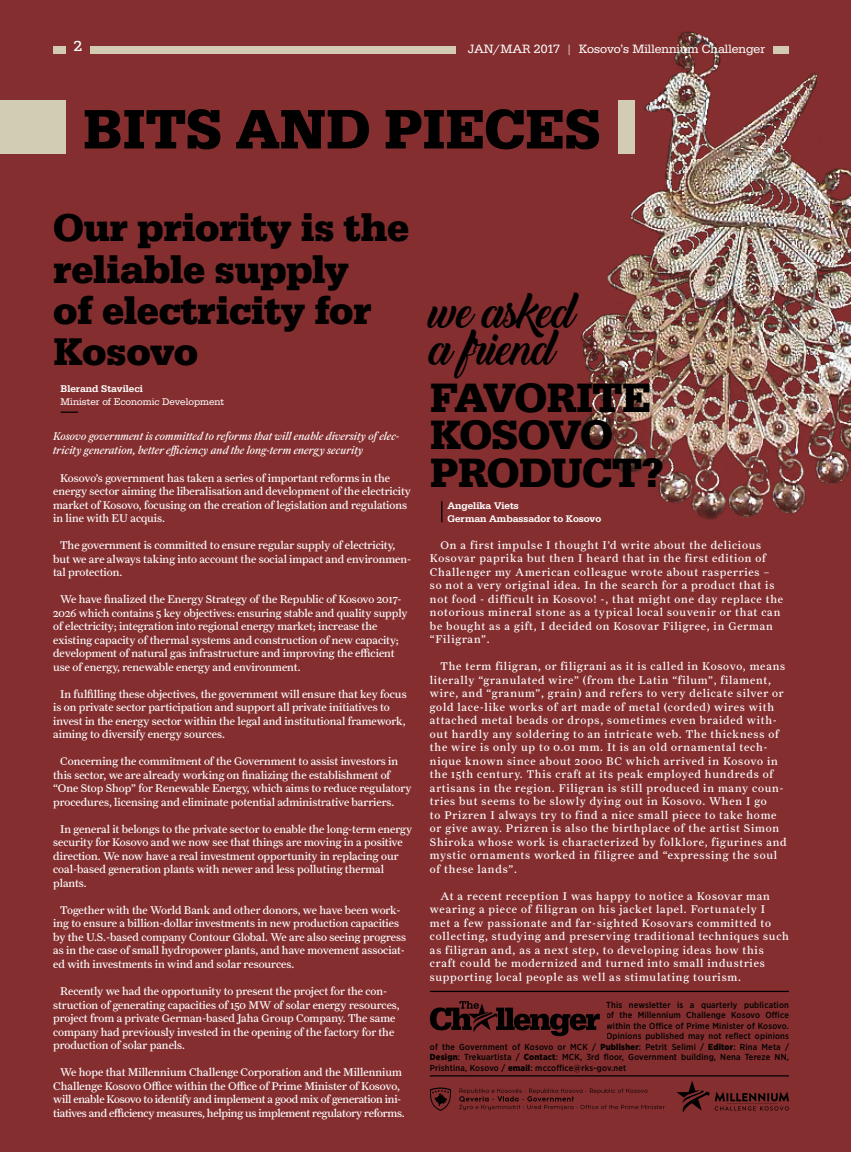
<style>
.page{position:relative;width:851px;height:1152px;background:#fff}
.page>*{position:absolute;margin:0;border:0;box-sizing:border-box;transform-origin:0 0}
.t1{font:700 57.5px "Serifa DOT";letter-spacing:-.01em;color:#000}
.t2{font:43.75px/37.5px "Backto Black Demo";letter-spacing:-.02em;color:#000}
.t3{font:700 42.5px/37.5px "Serifa TOT";letter-spacing:-.02em;color:#000}
.t4{font:700 40px/41.2px "Serifa DOT";letter-spacing:-.01em;color:#000}
.t5{font:17.5px "Adelle";color:#fff}
.t6{font:12.5px "Serifa TOT";color:#fff}
.t7{font:11.25px/13.5px "Farnham Text";color:#fff}
.t8{font:11.25px/13.5px "Farnham Text";letter-spacing:.07em;color:#fff}
.t9{font:11.25px/13.5px "Farnham Text";letter-spacing:-.02em;color:#fff;text-align:center}
.t10{font:italic 11.25px/13.5px "Farnham Text";color:#fff}
.t11{font:500 10px/12.5px "Serifa DOT";color:#fff}
.t12{font:10px "Serifa DOT";color:#fff}
.t13{font:500 8.75px "Gotham Narrow";letter-spacing:.02em;color:#000}
.s1{font-weight:900}
</style>
<div class="page">
<div style="left:0;top:0;width:850px;height:1152px;background:#842e2f"></div>
<img style="left:367px;top:31px;width:483px;height:492px">
<div style="left:90px;top:46px;width:366px;height:7px;background:#d2cbb2"></div>
<div style="left:773px;top:46px;width:15px;height:7px;background:#d2cbb2"></div>
<div style="left:53px;top:46px;width:13px;height:7px;background:#d2cbb2"></div>
<svg style="left:61px;top:411px;width:17px;height:2px"></svg>
<svg style="left:430px;top:1001px;width:169px;height:35px"></svg>
<svg style="left:441px;top:501px;width:1px;height:21px"></svg>
<div style="left:0;top:101px;width:66px;height:53px;background:#d1ccb2"></div>
<div style="left:618px;top:101px;width:17px;height:53px;background:#d1ccb2"></div>
<svg style="left:430px;top:1087px;width:21px;height:24px"></svg>
<svg style="left:459px;top:1088px;width:205px;height:22px"></svg>
<hr style="left:430px;top:1075px;width:358px;height:1px;background:#000">
<svg style="left:676px;top:1081px;width:112px;height:31px"></svg>
<hr style="left:430px;top:990px;width:358px;height:2px;background:#000">
<h3 class="t5" style="left:74px;top:34px;width:10px">2</h3>
<p class="t6" style="left:467px;top:42px;width:299px">JAN/MAR 2017 | Kosovo’s Millennium Challenger</p>
<h1 class="t1" style="left:83px;top:95px;width:519px">BITS AND PIECES</h1>
<h3 class="t4" style="left:53px;top:207px;width:357px">Our priority is the reliable supply<br>of electricity for<br>Kosovo</h3>
<p class="t11" style="left:61px;top:383px;width:84px">Blerand Stavileci</p>
<p class="t12" style="left:61px;top:396px;width:165px">Minister of Economic Development</p>
<p class="t10" style="left:53px;top:430px;width:348px">Kosovo government is committed to reforms that will enable diversity of elec&shy;tricity generation, better efficiency and the long-term energy security</p>
<p class="t7" style="left:53px;top:471px;width:359px;text-indent:7px">Kosovo’s government has taken a series of important reforms in the energy sector aiming the liberalisation and development of the electricity market of Kosovo, focusing on the creation of legislation and regulations in line with EU acquis.</p>
<p class="t7" style="left:53px;top:538px;width:359px;text-indent:7px">The government is committed to ensure regular supply of electricity, but we are always taking into account the social impact and environmen&shy;tal protection.</p>
<p class="t7" style="left:53px;top:592px;width:356px;text-indent:7px">We have finalized the Energy Strategy of the Republic of Kosovo 2017- 2026 which contains 5 key objectives: ensuring stable and quality supply of electricity; integration into regional energy market; increase the existing capacity of thermal systems and construction of new capacity; development of natural gas infrastructure and improving the efficient use of energy, renewable energy and environment.</p>
<p class="t7" style="left:53px;top:687px;width:355px;text-indent:7px">In fulfilling these objectives, the government will ensure that key focus is on private sector participation and support all private initiatives to invest in the energy sector within the legal and institutional framework, aiming to diversify energy sources.</p>
<p class="t7" style="left:53px;top:754px;width:360px;text-indent:7px">Concerning the commitment of the Government to assist investors in this sector, we are already working on finalizing the establishment of “One Stop Shop” for Renewable Energy, which aims to reduce regulatory procedures, licensing and eliminate potential administrative barriers.</p>
<p class="t7" style="left:53px;top:822px;width:360px;text-indent:7px">In general it belongs to the private sector to enable the long-term energy security for Kosovo and we now see that things are moving in a positive direction. We now have a real investment opportunity in replacing our coal-based generation plants with newer and less polluting thermal plants.</p>
<p class="t7" style="left:53px;top:903px;width:354px;text-indent:7px">Together with the World Bank and other donors, we have been work&shy;ing to ensure a billion-dollar investments in new production capacities by the U.S.-based company Contour Global. We are also seeing progress as in the case of small hydropower plants, and have movement associat&shy;ed with investments in wind and solar resources.</p>
<p class="t7" style="left:53px;top:984px;width:348px;text-indent:7px">Recently we had the opportunity to present the project for the con&shy;struction of generating capacities of 150 MW of solar energy resources, project from a private German-based Jaha Group Company. The same company had previously invested in the opening of the factory for the production of solar panels.</p>
<p class="t9" style="left:53px;top:1065px;width:353px">We hope that Millennium Challenge Corporation and the Millennium Challenge Kosovo Office within the Office of Prime Minister of Kosovo, will enable Kosovo to identify and implement a good mix of generation ini&shy;tiatives and efficiency measures, helping us implement regulatory reforms.</p>
<h2 class="t2" style="left:430px;top:294px;width:147px">we asked a friend</h2>
<h3 class="t3" style="left:430px;top:379px;width:235px">FAVORITE<br>KOSOVO<br>PRODUCT?</h3>
<p class="t11" style="left:447px;top:499px;width:155px">Angelika Viets<br>German Ambassador to Kosovo</p>
<p class="t8" style="left:430px;top:538px;width:355px;text-indent:11px">On a first impulse I thought I’d write about the delicious Kosovar paprika but then I heard that in the first edition of Challenger my American colleague wrote about rasperries – so not a very original idea. In the search for a product that is not food - difficult in Kosovo! -, that might one day replace the notorious mineral stone as a typical local souvenir or that can be bought as a gift, I decided on Kosovar Filigree, in German “Filigran”.</p>
<p class="t8" style="left:430px;top:659px;width:358px;text-indent:11px">The term filigran, or filigrani as it is called in Kosovo, means literally “granulated wire” (from the Latin “filum”, filament, wire, and “granum”, grain) and refers to very delicate silver or gold lace-like works of art made of metal (corded) wires with attached metal beads or drops, sometimes even braided with&shy;out hardly any soldering to an intricate web. The thickness of the wire is only up to 0.01 mm. It is an old ornamental tech&shy;nique known since about 2000 BC which arrived in Kosovo in the 15th century. This craft at its peak employed hundreds of artisans in the region. Filigran is still produced in many coun&shy;tries but seems to be slowly dying out in Kosovo. When I go<br>to Prizren I always try to find a nice small piece to take home or give away. Prizren is also the birthplace of the artist Simon Shiroka whose work is characterized by folklore, figurines and mystic ornaments worked in filigree and “expressing the soul of these lands”.</p>
<p class="t8" style="left:430px;top:889px;width:360px;text-indent:11px">At a recent reception I was happy to notice a Kosovar man wearing a piece of filigran on his jacket lapel. Fortunately I<br>met a few passionate and far-sighted Kosovars committed to collecting, studying and preserving traditional techniques such as filigran and, as a next step, to developing ideas how this craft could be modernized and turned into small industries supporting local people as well as stimulating tourism.</p>
<p class="t13" style="left:606px;top:999px;width:184px">This newsletter is a quarterly publication</p>
<p class="t13" style="left:606px;top:1009px;width:184px">of the Millennium Challenge Kosovo Office</p>
<p class="t13" style="left:606px;top:1020px;width:184px">within the Office of Prime Minister of Kosovo.</p>
<p class="t13" style="left:606px;top:1030px;width:184px">Opinions published may not reflect opinions</p>
<p class="t13" style="left:430px;top:1041px;width:360px">of the Government of Kosovo or MCK / <span class="s1">Publisher</span>: Petrit Selimi / <span class="s1">Editor</span>: Rina Meta /</p>
<p class="t13" style="left:430px;top:1051px;width:360px"><span class="s1">Design</span>: Trekuartista / <span class="s1">Contact</span>: MCK, 3rd floor, Government building, Nena Tereze NN,</p>
<p class="t13" style="left:430px;top:1062px;width:198px">Prishtina, Kosovo / <span class="s1">email</span>: mccoffice@rks-gov.net</p>
</div>
